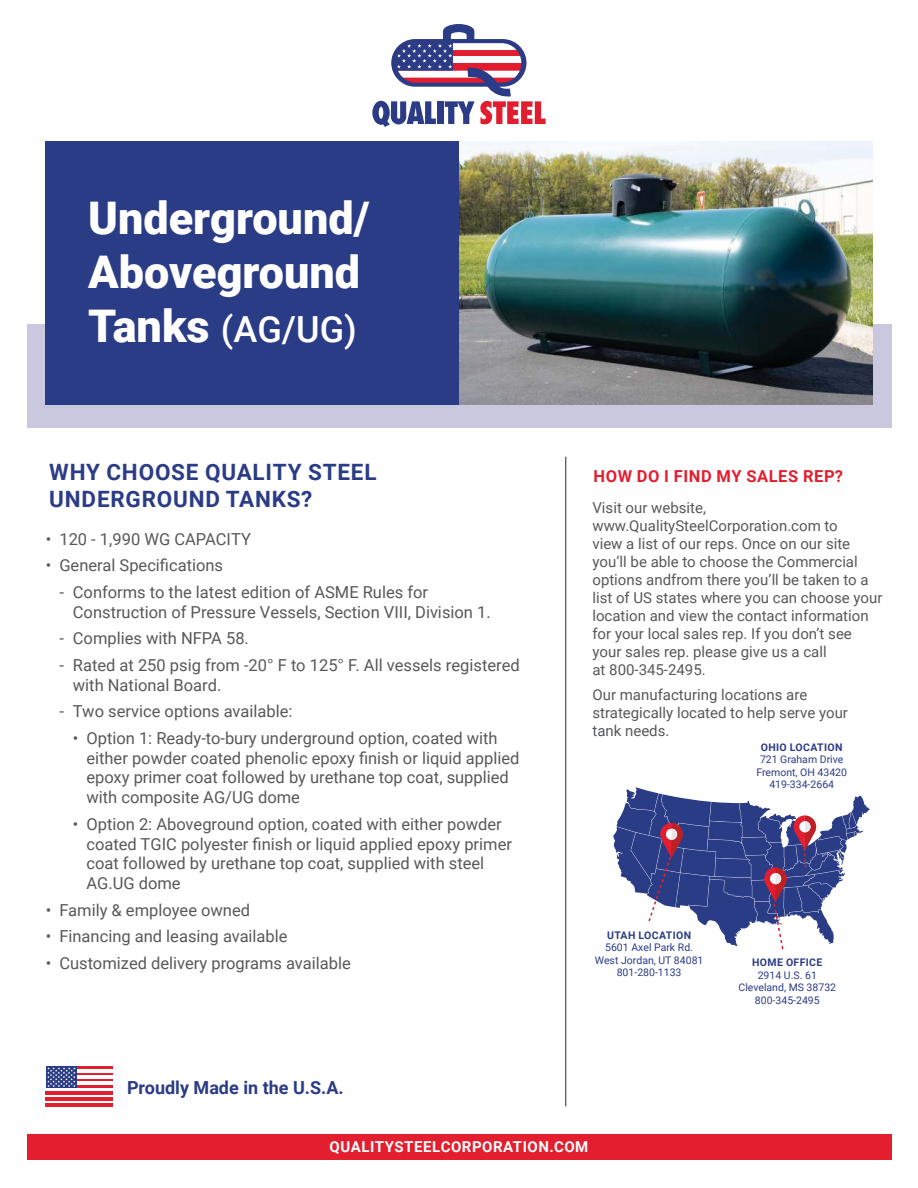
<style>
.page{position:relative;width:918px;height:1188px;background:#fff}
.page>*{position:absolute;margin:0;border:0;box-sizing:border-box;transform-origin:0 0}
.t1{font:900 45px/54px "Roboto";color:#fff}
.t2{font:500 36px "Roboto";color:#fff}
.t3{font:700 22.5px/27px "Roboto";letter-spacing:.035em;color:#2b3c86}
.t4{font:700 18px "Roboto";color:#2b3c86}
.t5{font:16.5px/19.8px "Roboto";color:#57585a}
.t6{font:700 16.5px "Roboto";letter-spacing:.035em;color:#e21e2f}
.t7{font:15px/18px "Roboto";color:#57585a}
.t8{font:700 15px "Roboto";letter-spacing:.035em;color:#fff}
.t9{font:10.5px/12.6px "Roboto";color:#2b3c86;text-align:center}
.t10{font:700 10.5px "Roboto";letter-spacing:.035em;color:#2b3c86}
.s1{font-weight:900;font-size:45px}
.s2{font-family:"Arial"}
</style>
<div class="page">
<div style="left:27px;top:324px;width:864px;height:103px;background:#cac8de"></div>
<img style="left:459px;top:141px;width:413px;height:264px">
<div style="left:46px;top:141px;width:413px;height:264px;background:#2b3c86"></div>
<div style="left:27px;top:1134px;width:864px;height:26px;background:#e21e2f"></div>
<svg style="left:372px;top:24px;width:174px;height:103px"></svg>
<hr style="left:565px;top:457px;width:1px;height:649px;background:#2b3c86">
<svg style="left:613px;top:787px;width:257px;height:163px"></svg>
<hr style="left:76px;top:1066px;width:37px;height:3px;background:#e21e2f">
<svg style="left:77px;top:1073px;width:36px;height:2px"></svg>
<hr style="left:76px;top:1079px;width:37px;height:3px;background:#e21e2f">
<hr style="left:76px;top:1085px;width:37px;height:3px;background:#e21e2f">
<hr style="left:46px;top:1091px;width:67px;height:3px;background:#e21e2f">
<hr style="left:46px;top:1097px;width:67px;height:3px;background:#e21e2f">
<hr style="left:46px;top:1103px;width:67px;height:3px;background:#e21e2f">
<svg style="left:46px;top:1066px;width:31px;height:22px"></svg>
<svg style="left:47px;top:1067px;width:28px;height:20px"></svg>
<h1 class="t1" style="left:88px;top:194px;width:283px">Underground/<br>Aboveground</h1>
<h2 class="t2" style="left:88px;top:313px;width:270px"><span class="s1">Tanks</span> (AG/UG)</h2>
<h3 class="t3" style="left:49px;top:461px;width:329px">WHY CHOOSE QUALITY STEEL<br>UNDERGROUND TANKS?</h3>
<p class="t5" style="left:46px;top:530px;width:207px">• 120 - 1,990 WG CAPACITY</p>
<p class="t5" style="left:46px;top:557px;width:179px">• General Specifications</p>
<p class="t5" style="left:73px;top:583px;width:419px;text-indent:-13px">- Conforms to the latest edition of ASME Rules for<br>Construction of Pressure Vessels, Section VIII, Division 1.</p>
<p class="t5" style="left:59px;top:630px;width:191px">- Complies with NFPA 58.</p>
<p class="t5" style="left:73px;top:656px;width:448px;text-indent:-14px">- Rated at 250 psig from -20<span class="s2">°</span> F to 125<span class="s2">°</span> F. All vessels registered with National Board.</p>
<p class="t5" style="left:59px;top:703px;width:235px">- Two service options available:</p>
<p class="t5" style="left:86px;top:729px;width:435px;text-indent:-14px">• Option 1: Ready-to-bury underground option, coated with either powder coated phenolic epoxy finish or liquid applied epoxy primer coat followed by urethane top coat, supplied with composite AG/UG dome</p>
<p class="t5" style="left:86px;top:815px;width:427px;text-indent:-14px">• Option 2: Aboveground option, coated with either powder coated TGIC polyester finish or liquid applied epoxy primer coat followed by urethane top coat, supplied with steel AG.UG dome</p>
<p class="t5" style="left:46px;top:901px;width:206px">• Family &amp; employee owned</p>
<p class="t5" style="left:46px;top:928px;width:243px">• Financing and leasing available</p>
<p class="t5" style="left:46px;top:954px;width:306px">• Customized delivery programs available</p>
<p class="t4" style="left:127px;top:1080px;width:218px">Proudly Made in the U.S.A.</p>
<p class="t6" style="left:594px;top:470px;width:251px">HOW DO I FIND MY SALES REP?</p>
<p class="t7" style="left:592px;top:498px;width:292px">Visit our website, www.QualitySteelCorporation.com to<br>view a list of our reps. Once on our site you’ll be able to choose the Commercial options andfrom there you’ll be taken to a list of US states where you can choose your location and view the contact information for your local sales rep. If you don’t see your sales rep. please give us a call<br>at 800-345-2495.</p>
<p class="t7" style="left:592px;top:685px;width:257px">Our manufacturing locations are strategically located to help serve your tank needs.</p>
<p class="t10" style="left:761px;top:743px;width:83px">OHIO LOCATION</p>
<p class="t9" style="left:756px;top:753px;width:92px">721 Graham Drive<br>Fremont, OH 43420<br>419-334-2664</p>
<p class="t10" style="left:607px;top:931px;width:86px">UTAH LOCATION</p>
<p class="t9" style="left:595px;top:941px;width:110px">5601 Axel Park Rd.<br>West Jordan, UT 84081<br>801-280-1133</p>
<p class="t10" style="left:752px;top:958px;width:72px">HOME OFFICE</p>
<p class="t9" style="left:738px;top:968px;width:99px">2914 U.S. 61<br>Cleveland, MS 38732<br>800-345-2495</p>
<p class="t8" style="left:330px;top:1140px;width:260px">QUALITYSTEELCORPORATION.COM</p>
</div>
